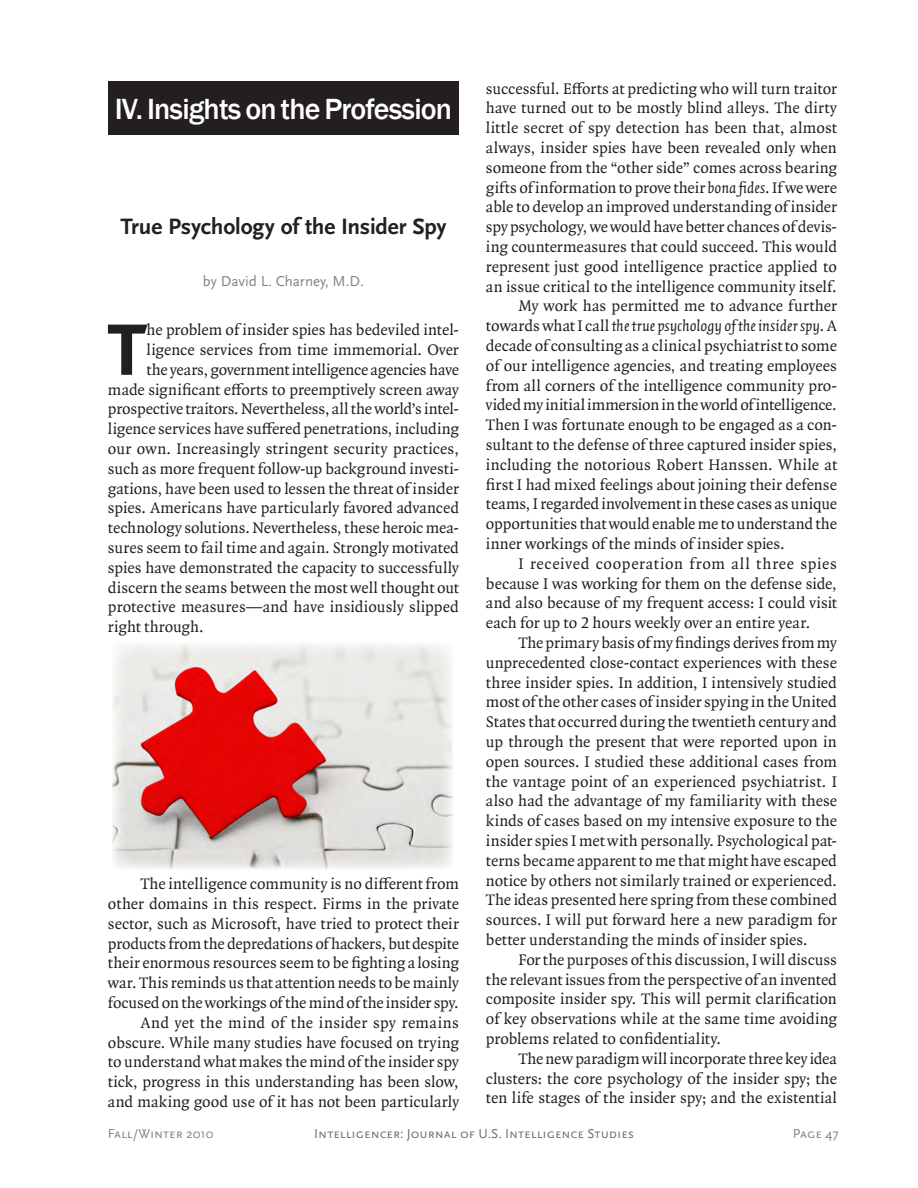
<style>
.page{position:relative;width:918px;height:1188px;background:#fff}
.page>*{position:absolute;margin:0;border:0;box-sizing:border-box;transform-origin:0 0}
.NORMAL_BIGCAP{font:78.15px "Quadraat Sans OT Bld";color:#231f20}
.BookReviews{font:500 30px "Franklin Gothic";letter-spacing:-.03em;color:#fff}
.t1{font:700 23.25px "Scala Sans OT";letter-spacing:-.01em;color:#231f20}
.NORMAL_BIGCAP-2{font:16.5px/19.8px "Quadraat OT";color:#231f20;text-align:justify}
.Author{font:15px "Scala Sans LF";color:#808285}
.t2{font:13.5px "Scala Sans Caps";color:#6c6d70}
.t3{font:13.5px "Scala Sans Caps";color:#808285}
.s1{font-style:italic}
</style>
<div class="page">
<div style="left:108px;top:81px;width:351px;height:54px;background:#231f20"></div>
<img style="left:112px;top:644px;width:342px;height:225px">
<p class="BookReviews" style="left:115px;top:90px;width:339px">IV. Insights on the Profession</p>
<p class="t1" style="left:120px;top:213px;width:328px">True Psychology of the Insider Spy</p>
<p class="Author" style="left:203px;top:273px;width:163px">by David L. Charney, M.D.</p>
<p class="NORMAL_BIGCAP" style="left:108px;top:306px;width:39px">T</p>
<p class="NORMAL_BIGCAP-2" style="left:147px;top:320px;width:314px">he problem of insider spies has bedeviled intel-</p>
<p class="NORMAL_BIGCAP-2" style="left:147px;top:340px;width:314px">ligence services from time immemorial. Over</p>
<p class="NORMAL_BIGCAP-2" style="left:147px;top:360px;width:314px">the years, government intelligence agencies have</p>
<p class="NORMAL_BIGCAP-2" style="left:108px;top:380px;width:352px">made significant efforts to preemptively screen away</p>
<p class="NORMAL_BIGCAP-2" style="left:108px;top:400px;width:353px">prospective traitors. Nevertheless, all the world’s intel-</p>
<p class="NORMAL_BIGCAP-2" style="left:108px;top:419px;width:352px">ligence services have suffered penetrations, including</p>
<p class="NORMAL_BIGCAP-2" style="left:108px;top:439px;width:353px">our own. Increasingly stringent security practices,</p>
<p class="NORMAL_BIGCAP-2" style="left:108px;top:459px;width:353px">such as more frequent follow-up background investi-</p>
<p class="NORMAL_BIGCAP-2" style="left:108px;top:479px;width:352px">gations, have been used to lessen the threat of insider</p>
<p class="NORMAL_BIGCAP-2" style="left:108px;top:499px;width:353px">spies. Americans have particularly favored advanced</p>
<p class="NORMAL_BIGCAP-2" style="left:108px;top:518px;width:353px">technology solutions. Nevertheless, these heroic mea-</p>
<p class="NORMAL_BIGCAP-2" style="left:108px;top:538px;width:352px">sures seem to fail time and again. Strongly motivated</p>
<p class="NORMAL_BIGCAP-2" style="left:108px;top:558px;width:352px">spies have demonstrated the capacity to successfully</p>
<p class="NORMAL_BIGCAP-2" style="left:108px;top:578px;width:352px">discern the seams between the most well thought out</p>
<p class="NORMAL_BIGCAP-2" style="left:108px;top:598px;width:352px">protective measures—and have insidiously slipped</p>
<p class="NORMAL_BIGCAP-2" style="left:108px;top:617px;width:97px">right through.</p>
<p class="NORMAL_BIGCAP-2" style="left:108px;top:874px;width:353px;text-indent:32px">The intelligence community is no different from other domains in this respect. Firms in the private sector, such as Microsoft, have tried to protect their products from the depredations of hackers, but despite their enormous resources seem to be fighting a losing war. This reminds us that attention needs to be mainly focused on the workings of the mind of the insider spy.</p>
<p class="NORMAL_BIGCAP-2" style="left:108px;top:1013px;width:353px;text-indent:32px">And yet the mind of the insider spy remains obscure. While many studies have focused on trying to understand what makes the mind of the insider spy tick, progress in this understanding has been slow, and making good use of it has not been particularly</p>
<p class="NORMAL_BIGCAP-2" style="left:486px;top:79px;width:353px">successful. Efforts at predicting who will turn traitor have turned out to be mostly blind alleys. The dirty little secret of spy detection has been that, almost always, insider spies have been revealed only when someone from the “other side” comes across bearing gifts of information to prove their <span class="s1">bona fides</span>. If we were able to develop an improved understanding of insider spy psychology, we would have better chances of devis&shy;ing countermeasures that could succeed. This would represent just good intelligence practice applied to an issue critical to the intelligence community itself.</p>
<p class="NORMAL_BIGCAP-2" style="left:486px;top:297px;width:353px;text-indent:32px">My work has permitted me to advance further towards what I call <span class="s1">the true psychology of the insider spy</span>. A decade of consulting as a clinical psychiatrist to some of our intelligence agencies, and treating employees from all corners of the intelligence community pro&shy;vided my initial immersion in the world of intelligence.<br>Then I was fortunate enough to be engaged as a con&shy;sultant to the defense of three captured insider spies, including the notorious Robert Hanssen. While at first I had mixed feelings about joining their defense teams, I regarded involvement in these cases as unique opportunities that would enable me to understand the inner workings of the minds of insider spies.</p>
<p class="NORMAL_BIGCAP-2" style="left:486px;top:554px;width:352px;text-indent:32px">I received cooperation from all three spies because I was working for them on the defense side, and also because of my frequent access: I could visit each for up to 2 hours weekly over an entire year.</p>
<p class="NORMAL_BIGCAP-2" style="left:486px;top:633px;width:353px;text-indent:32px">The primary basis of my findings derives from my unprecedented close-contact experiences with these three insider spies. In addition, I intensively studied most of the other cases of insider spying in the United States that occurred during the twentieth century and up through the present that were reported upon in open sources. I studied these additional cases from the vantage point of an experienced psychiatrist. I also had the advantage of my familiarity with these kinds of cases based on my intensive exposure to the insider spies I met with personally. Psychological pat&shy;terns became apparent to me that might have escaped notice by others not similarly trained or experienced.<br>The ideas presented here spring from these combined sources. I will put forward here a new paradigm for better understanding the minds of insider spies.</p>
<p class="NORMAL_BIGCAP-2" style="left:486px;top:950px;width:352px;text-indent:32px">For the purposes of this discussion, I will discuss the relevant issues from the perspective of an invented composite insider spy. This will permit clarification of key observations while at the same time avoiding problems related to confidentiality.</p>
<p class="NORMAL_BIGCAP-2" style="left:486px;top:1049px;width:353px;text-indent:32px">The new paradigm will incorporate three key idea clusters: the core psychology of the insider spy; the ten life stages of the insider spy; and the existential</p>
<p class="t3" style="left:108px;top:1127px;width:107px">Fall/Winter 2010</p>
<p class="t2" style="left:314px;top:1127px;width:321px">Intelligencer: Journal of U.S. Intelligence Studies</p>
<p class="t3" style="left:793px;top:1127px;width:48px">Page 47</p>
</div>
